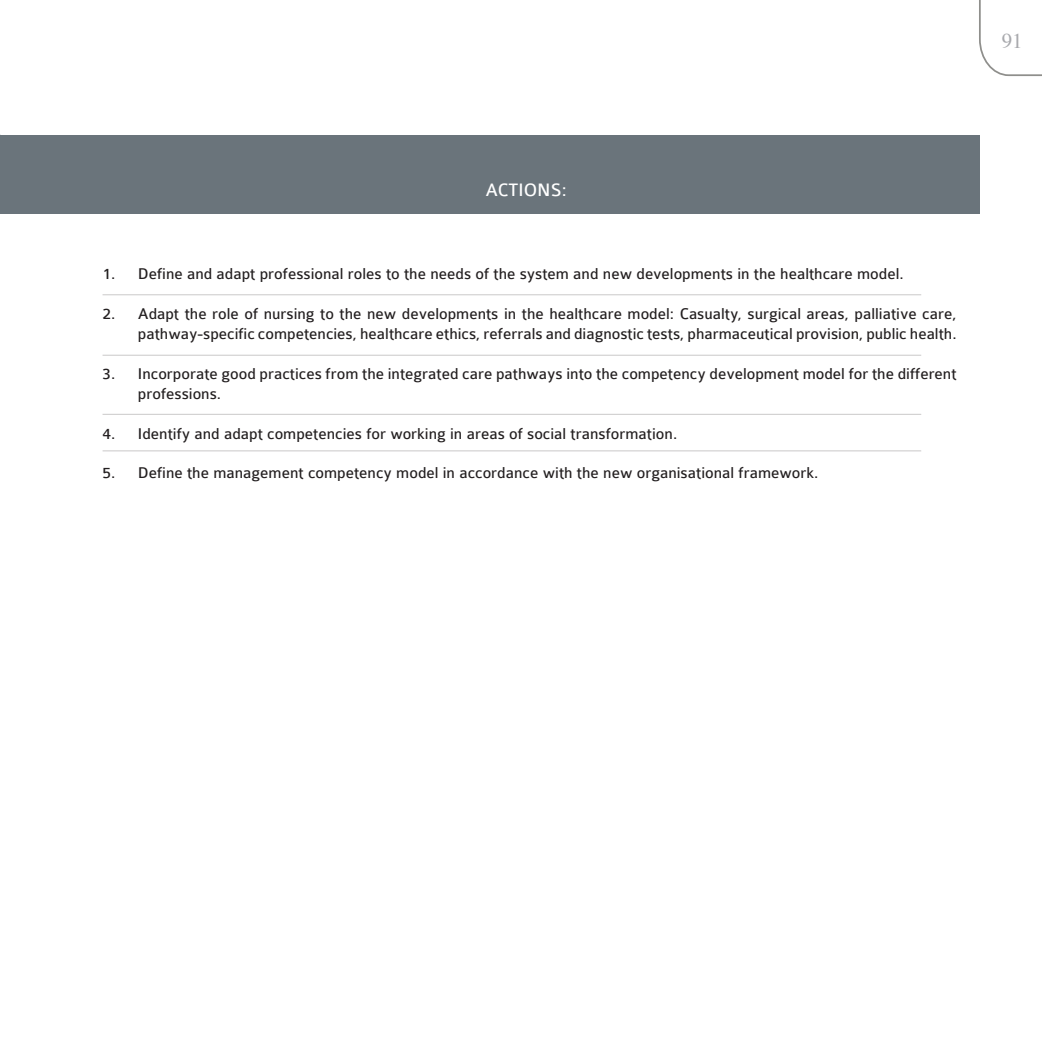
<style>
.page{position:relative;width:1042px;height:1042px;background:#fff}
.page>*{position:absolute;margin:0;border:0;box-sizing:border-box;transform-origin:0 0}
.t1{font:21px "Times";color:#a8a9ad}
.t2{font:19.25px "Colaborate";color:#fff}
.contenidos_negro{font:16.62px/19.9px "Colaborate";color:#231f20}
</style>
<div class="page">
<div style="left:0;top:135px;width:980px;height:79px;background:#6a747b"></div>
<svg style="left:979px;top:0;width:63px;height:76px"></svg>
<hr style="left:103px;top:294px;width:818px;height:1px;background:#231f20">
<hr style="left:103px;top:355px;width:818px;height:1px;background:#231f20">
<hr style="left:103px;top:414px;width:818px;height:1px;background:#231f20">
<hr style="left:103px;top:450px;width:818px;height:1px;background:#231f20">
<p class="t1" style="left:1001px;top:21px;width:22px">91</p>
<p class="t2" style="left:485px;top:180px;width:83px">ACTIONS:</p>
<p class="contenidos_negro" style="left:103px;top:264px;width:14px">1.</p>
<p class="contenidos_negro" style="left:103px;top:304px;width:14px">2.</p>
<p class="contenidos_negro" style="left:103px;top:364px;width:14px">3.</p>
<p class="contenidos_negro" style="left:103px;top:423px;width:14px">4.</p>
<p class="contenidos_negro" style="left:103px;top:463px;width:14px">5.</p>
<p class="contenidos_negro" style="left:138px;top:264px;width:767px">Define and adapt professional roles to the needs of the system and new developments in the healthcare model.</p>
<p class="contenidos_negro" style="left:138px;top:304px;width:820px">Adapt the role of nursing to the new developments in the healthcare model: Casualty, surgical areas, palliative care, pathway-specific competencies, healthcare ethics, referrals and diagnostic tests, pharmaceutical provision, public health.</p>
<p class="contenidos_negro" style="left:138px;top:364px;width:820px">Incorporate good practices from the integrated care pathways into the competency development model for the different professions.</p>
<p class="contenidos_negro" style="left:138px;top:423px;width:541px">Identify and adapt competencies for working in areas of social transformation.</p>
<p class="contenidos_negro" style="left:138px;top:463px;width:682px">Define the management competency model in accordance with the new organisational framework.</p>
</div>
